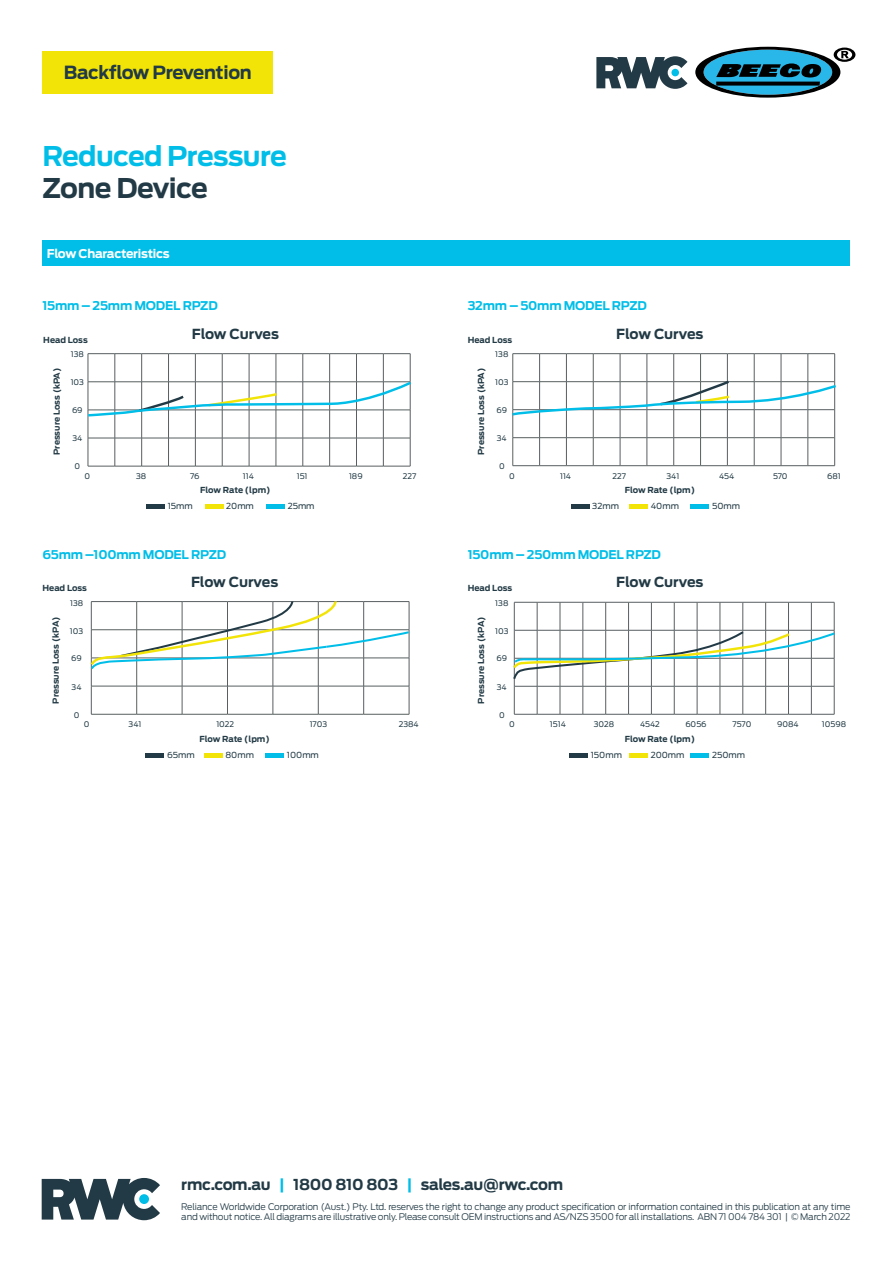
<style>
.page{position:relative;width:893px;height:1263px;background:#fff}
.page>*{position:absolute;margin:0;border:0;box-sizing:border-box;transform-origin:0 0}
.t1{font:700 27px "Antenna";letter-spacing:-.02em;color:#00bee8}
.t2{font:700 27px "Antenna";letter-spacing:-.02em;color:#223a45}
.t3{font:700 18px "Antenna";letter-spacing:-.025em;color:#223a45}
.t4{font:700 15px "Antenna";letter-spacing:-.02em;color:#223a45}
.t5{font:700 13.8px "Antenna";letter-spacing:-.01em;color:#223a45}
.t6{font:700 12px "Antenna";letter-spacing:-.02em;color:#00bee8}
.t7{font:700 12px "Antenna";letter-spacing:-.02em;color:#fff}
.t8{font:300 9px/10.5px "Antenna";letter-spacing:-.02em;color:#223a45}
.t9{font:700 8.25px "Antenna";letter-spacing:-.005em;color:#223a45}
.t10{font:8.25px "Antenna";color:#223a45}
.t11{font:7.65px "Antenna";color:#223a45}
.s1{color:#00bee8}
</style>
<div class="page">
<div style="left:43px;top:51px;width:230px;height:42px;background:#f2e406"></div>
<svg style="left:596px;top:56px;width:91px;height:33px"></svg>
<svg style="left:695px;top:47px;width:160px;height:51px"></svg>
<svg style="left:716px;top:82px;width:104px;height:4px"></svg>
<svg style="left:42px;top:1178px;width:118px;height:42px"></svg>
<svg style="left:87px;top:353px;width:324px;height:114px"></svg>
<div style="left:43px;top:240px;width:807px;height:26px;background:#00bee8"></div>
<div style="left:146px;top:504px;width:19px;height:5px;background:#223a45"></div>
<div style="left:205px;top:504px;width:18px;height:5px;background:#f2e406"></div>
<div style="left:266px;top:504px;width:19px;height:5px;background:#00bee8"></div>
<div style="left:571px;top:504px;width:18px;height:5px;background:#223a45"></div>
<div style="left:629px;top:504px;width:19px;height:5px;background:#f2e406"></div>
<div style="left:691px;top:504px;width:18px;height:5px;background:#00bee8"></div>
<svg style="left:512px;top:353px;width:324px;height:113px"></svg>
<hr style="left:569px;top:753px;width:19px;height:4px;background:#223a45">
<hr style="left:146px;top:753px;width:18px;height:4px;background:#223a45">
<div style="left:629px;top:753px;width:19px;height:5px;background:#f2e406"></div>
<div style="left:204px;top:753px;width:19px;height:5px;background:#f2e406"></div>
<div style="left:691px;top:753px;width:18px;height:5px;background:#00bee8"></div>
<div style="left:265px;top:753px;width:19px;height:5px;background:#00bee8"></div>
<svg style="left:513px;top:602px;width:322px;height:113px"></svg>
<hr style="left:91px;top:714px;width:46px;height:1px;background:#585f60">
<hr style="left:137px;top:714px;width:45px;height:1px;background:#585f60">
<hr style="left:182px;top:714px;width:45px;height:1px;background:#585f60">
<hr style="left:227px;top:714px;width:46px;height:1px;background:#585f60">
<hr style="left:273px;top:714px;width:45px;height:1px;background:#585f60">
<hr style="left:318px;top:714px;width:46px;height:1px;background:#585f60">
<hr style="left:364px;top:714px;width:45px;height:1px;background:#585f60">
<svg style="left:90px;top:601px;width:320px;height:113px"></svg>
<h2 class="t3" style="left:64px;top:62px;width:190px">Backflow Prevention</h2>
<h1 class="t1" style="left:43px;top:140px;width:246px">Reduced Pressure</h1>
<h1 class="t2" style="left:43px;top:172px;width:167px">Zone Device</h1>
<h3 class="t7" style="left:47px;top:246px;width:125px">Flow Characteristics</h3>
<h3 class="t6" style="left:43px;top:299px;width:177px">15mm – 25mm MODEL RPZD</h3>
<h3 class="t6" style="left:468px;top:299px;width:181px">32mm – 50mm MODEL RPZD</h3>
<p class="t9" style="left:43px;top:335px;width:46px">Head Loss</p>
<h3 class="t5" style="left:192px;top:325px;width:89px">Flow Curves</h3>
<p class="t9" style="left:468px;top:335px;width:46px">Head Loss</p>
<h3 class="t5" style="left:616px;top:325px;width:89px">Flow Curves</h3>
<p class="t11" style="left:71px;top:350px;width:15px">138</p>
<p class="t11" style="left:495px;top:350px;width:15px">138</p>
<p class="t9" style="left:52px;top:455px;width:88px;rotate:-90deg">Pressure Loss (kPA)</p>
<p class="t11" style="left:71px;top:377px;width:15px">103</p>
<p class="t11" style="left:72px;top:405px;width:12px">69</p>
<p class="t11" style="left:72px;top:433px;width:11px">34</p>
<p class="t9" style="left:476px;top:455px;width:88px;rotate:-90deg">Pressure Loss (kPA)</p>
<p class="t11" style="left:495px;top:377px;width:15px">103</p>
<p class="t11" style="left:497px;top:405px;width:12px">69</p>
<p class="t11" style="left:497px;top:433px;width:11px">34</p>
<p class="t11" style="left:75px;top:462px;width:7px">0</p>
<p class="t11" style="left:499px;top:462px;width:7px">0</p>
<p class="t11" style="left:85px;top:471px;width:7px">0</p>
<p class="t11" style="left:136px;top:471px;width:12px">38</p>
<p class="t11" style="left:190px;top:471px;width:11px">76</p>
<p class="t11" style="left:297px;top:471px;width:12px">151</p>
<p class="t11" style="left:243px;top:471px;width:12px">114</p>
<p class="t11" style="left:349px;top:471px;width:15px">189</p>
<p class="t11" style="left:403px;top:471px;width:15px">227</p>
<p class="t9" style="left:200px;top:485px;width:72px">Flow Rate (lpm)</p>
<p class="t11" style="left:509px;top:471px;width:7px">0</p>
<p class="t11" style="left:560px;top:471px;width:12px">114</p>
<p class="t11" style="left:613px;top:471px;width:15px">227</p>
<p class="t11" style="left:719px;top:471px;width:17px">454</p>
<p class="t11" style="left:666px;top:471px;width:14px">341</p>
<p class="t11" style="left:773px;top:471px;width:16px">570</p>
<p class="t11" style="left:827px;top:471px;width:15px">681</p>
<p class="t9" style="left:625px;top:485px;width:72px">Flow Rate (lpm)</p>
<p class="t10" style="left:168px;top:501px;width:27px">15mm</p>
<p class="t10" style="left:226px;top:501px;width:29px">20mm</p>
<p class="t10" style="left:288px;top:501px;width:28px">25mm</p>
<p class="t10" style="left:592px;top:501px;width:28px">32mm</p>
<p class="t10" style="left:651px;top:501px;width:30px">40mm</p>
<p class="t10" style="left:712px;top:501px;width:30px">50mm</p>
<h3 class="t6" style="left:43px;top:547px;width:185px">65mm –100mm MODEL RPZD</h3>
<h3 class="t6" style="left:468px;top:547px;width:195px">150mm – 250mm MODEL RPZD</h3>
<p class="t9" style="left:43px;top:583px;width:46px">Head Loss</p>
<h3 class="t5" style="left:191px;top:574px;width:89px">Flow Curves</h3>
<p class="t9" style="left:468px;top:583px;width:46px">Head Loss</p>
<p class="t11" style="left:70px;top:598px;width:15px">138</p>
<p class="t11" style="left:495px;top:598px;width:15px">138</p>
<h3 class="t5" style="left:616px;top:574px;width:89px">Flow Curves</h3>
<p class="t9" style="left:51px;top:703px;width:88px;rotate:-90deg">Pressure Loss (kPA)</p>
<p class="t9" style="left:476px;top:703px;width:88px;rotate:-90deg">Pressure Loss (kPA)</p>
<p class="t11" style="left:310px;top:720px;width:19px">1703</p>
<p class="t11" style="left:399px;top:720px;width:21px">2384</p>
<p class="t11" style="left:640px;top:720px;width:21px">4542</p>
<p class="t11" style="left:733px;top:720px;width:20px">7570</p>
<p class="t11" style="left:777px;top:720px;width:23px">9084</p>
<p class="t11" style="left:822px;top:720px;width:26px">10598</p>
<p class="t9" style="left:199px;top:734px;width:72px">Flow Rate (lpm)</p>
<p class="t9" style="left:625px;top:734px;width:72px">Flow Rate (lpm)</p>
<p class="t11" style="left:70px;top:626px;width:15px">103</p>
<p class="t11" style="left:495px;top:626px;width:15px">103</p>
<p class="t11" style="left:71px;top:654px;width:12px">69</p>
<p class="t11" style="left:497px;top:654px;width:12px">69</p>
<p class="t11" style="left:72px;top:682px;width:11px">34</p>
<p class="t11" style="left:497px;top:682px;width:11px">34</p>
<p class="t11" style="left:74px;top:710px;width:7px">0</p>
<p class="t11" style="left:499px;top:710px;width:7px">0</p>
<p class="t11" style="left:84px;top:720px;width:7px">0</p>
<p class="t11" style="left:129px;top:720px;width:14px">341</p>
<p class="t11" style="left:216px;top:720px;width:19px">1022</p>
<p class="t11" style="left:509px;top:720px;width:7px">0</p>
<p class="t11" style="left:550px;top:720px;width:17px">1514</p>
<p class="t11" style="left:594px;top:720px;width:22px">3028</p>
<p class="t11" style="left:685px;top:720px;width:23px">6056</p>
<p class="t10" style="left:167px;top:750px;width:29px">65mm</p>
<p class="t10" style="left:225px;top:750px;width:30px">80mm</p>
<p class="t10" style="left:287px;top:750px;width:34px">100mm</p>
<p class="t10" style="left:591px;top:750px;width:33px">150mm</p>
<p class="t10" style="left:651px;top:750px;width:35px">200mm</p>
<p class="t10" style="left:712px;top:750px;width:35px">250mm</p>
<h3 class="t4" style="left:181px;top:1175px;width:383px">rmc.com.au <span class="s1">|</span> 1800 810 803 <span class="s1">|</span> sales.au@rwc.com</h3>
<p class="t8" style="left:181px;top:1201px;width:671px">Reliance Worldwide Corporation (Aust.) Pty. Ltd. reserves the right to change any product specification or information contained in this publication at any time and without notice. All diagrams are illustrative only. Please consult OEM instructions and AS/NZS 3500 for all installations. ABN 71 004 784 301 | © March 2022</p>
</div>
